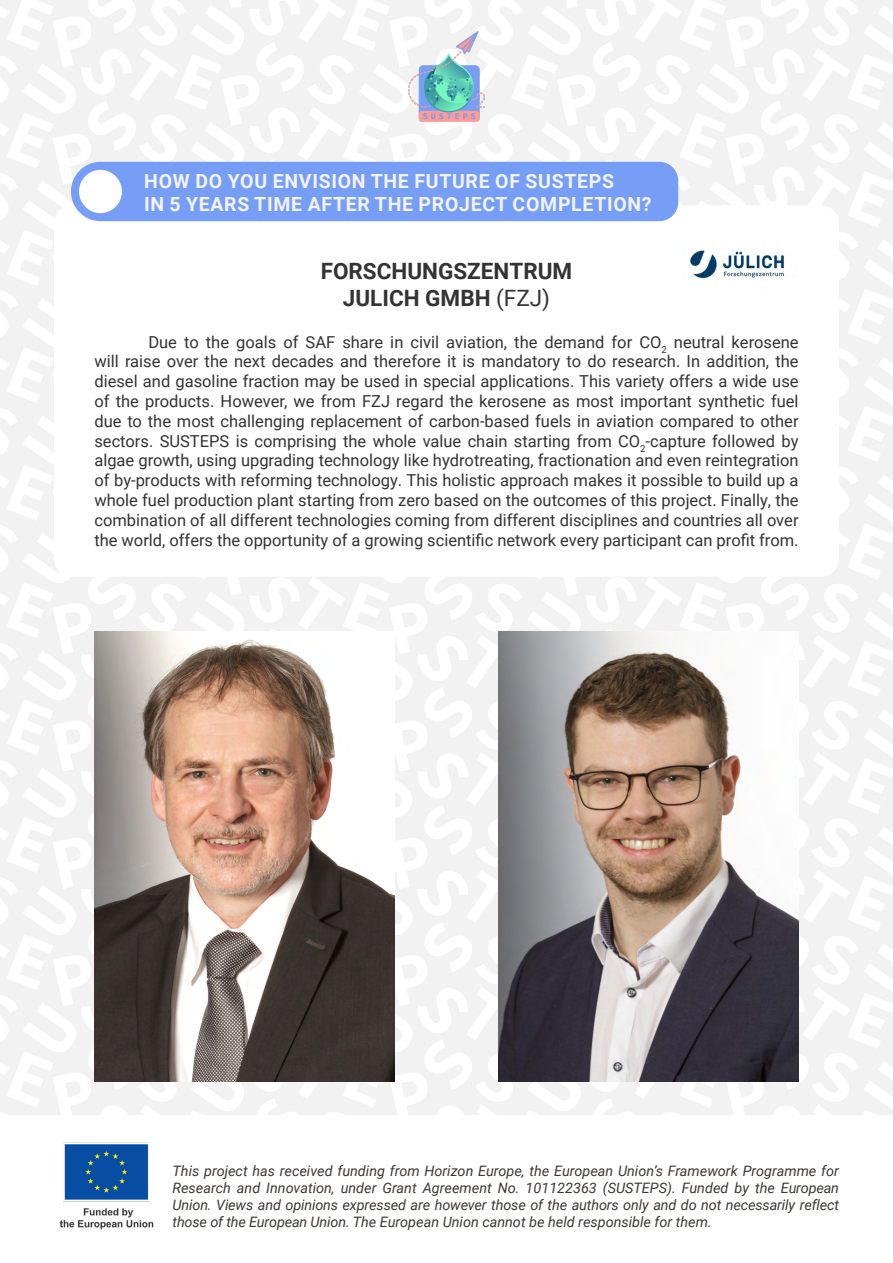
<style>
.page{position:relative;width:893px;height:1263px;background:#fff}
.page>*{position:absolute;margin:0;border:0;box-sizing:border-box;transform-origin:0 0}
.t1{font:700 22.5px/27px "Roboto";color:#333;text-align:center}
.t2{font:700 19.5px/23.4px "Roboto";letter-spacing:.035em;color:#f3f3f2}
.t3{font:16.5px/19.8px "Roboto";color:#333;text-align:justify}
.t4{font:italic 14.4px/17.2px "Roboto";color:#3c3835;text-align:justify}
.s1{font-weight:400}
</style>
<div class="page">
<img style="left:0;top:0;width:893px;height:1114px">
<div style="left:54px;top:205px;width:785px;height:372px;background:#fff;border-radius:18px"></div>
<div style="left:87px;top:162px;width:591px;height:59px;background:#779ef7;border-radius:19px"></div>
<svg style="left:75px;top:166px;width:51px;height:51px;fill:#fff"></svg>
<div style="left:71px;top:162px;width:59px;height:59px;border:8px solid #779ef7;border-radius:50%"></div>
<img style="left:59px;top:1142px;width:95px;height:88px">
<img style="left:94px;top:631px;width:300px;height:450px">
<img style="left:498px;top:631px;width:301px;height:450px">
<img style="left:407px;top:30px;width:79px;height:93px">
<img style="left:690px;top:248px;width:95px;height:31px">
<p class="t2" style="left:144px;top:168px;width:509px">HOW DO YOU ENVISION THE FUTURE OF SUSTEPS<br>IN 5 YEARS TIME AFTER THE PROJECT COMPLETION?</p>
<h1 class="t1" style="left:321px;top:257px;width:253px">FORSCHUNGSZENTRUM<br>JULICH GMBH <span class="s1">(FZJ)</span></h1>
<p class="t3" style="left:94px;top:331px;width:706px;text-indent:54px">Due to the goals of SAF share in civil aviation, the demand for CO<sub>2</sub> neutral kerosene will raise over the next decades and therefore it is mandatory to do research. In addition, the diesel and gasoline fraction may be used in special applications. This variety offers a wide use of the products. However, we from FZJ regard the kerosene as most important synthetic fuel due to the most challenging replacement of carbon-based fuels in aviation compared to other sectors. SUSTEPS is comprising the whole value chain starting from CO<sub>2</sub>-capture followed by algae growth, using upgrading technology like hydrotreating, fractionation and even reintegration of by-products with reforming technology. This holistic approach makes it possible to build up a whole fuel production plant starting from zero based on the outcomes of this project. Finally, the combination of all different technologies coming from different disciplines and countries all over the world, offers the opportunity of a growing scientific network every participant can profit from.</p>
<p class="t4" style="left:172px;top:1161px;width:668px">This project has received funding from Horizon Europe, the European Union’s Framework Programme for Research and Innovation, under Grant Agreement No. 101122363 (SUSTEPS). Funded by the European Union. Views and opinions expressed are however those of the authors only and do not necessarily reflect those of the European Union. The European Union cannot be held responsible for them.</p>
</div>
